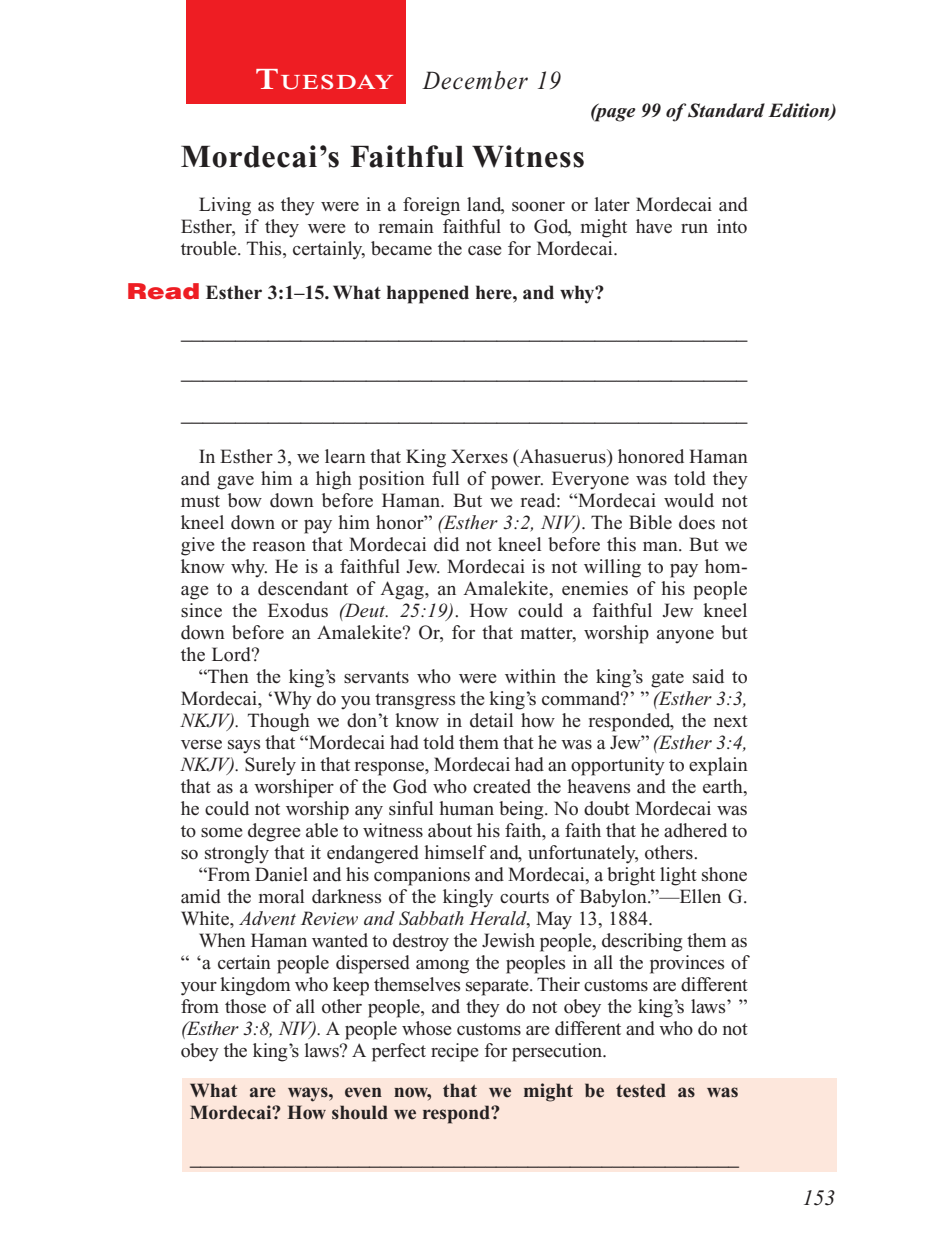
<style>
.page{position:relative;width:936px;height:1260px;background:#fff}
.page>*{position:absolute;margin:0;border:0;box-sizing:border-box;transform-origin:0 0}
.Head{font:700 32px "Times New Roman PS Std";letter-spacing:.025em;color:#231f20}
.Lesson_Dates{font:italic 26px "Times New Roman PS Std";letter-spacing:.05em;color:#231f20;scale:.9 1}
.Blank_Lines{font:22px "Times New Roman PS Std";color:#231f20}
.Blank_Lines_In_Scree{font:22px "Times New Roman PS Std";color:#231f20;scale:.96 1}
.PageNumbers{font:italic 22px "Times New Roman PS Std";color:#231f20}
.Daily_Header{font:600 21px "Times NRMT Std";letter-spacing:.07em;color:#fff;scale:1.1 1}
.Body{font:20px/22px "Times New Roman PS Std";color:#231f20;text-align:justify}
.x-screened_box-text{font:700 20px/22px "Times New Roman PS Std";color:#231f20}
.Question{font:700 20px "Times New Roman PS Std";color:#231f20}
.Page_from_SE{font:italic 700 20px "Times New Roman PS Std";color:#231f20}
.s1{font-size:30px}
.s2{font-family:"Helvetica LT Std";font-weight:900;font-size:22px;color:#ee1d23}
.s3{font-style:italic}
</style>
<div class="page">
<div style="left:186px;top:0;width:220px;height:103px;background:#ee1d23"></div>
<div style="left:183px;top:1078px;width:654px;height:94px;background:#fde7dc"></div>
<p class="Daily_Header" style="left:255px;top:70px;width:127px"><span class="s1">T</span>UESDAY</p>
<p class="Lesson_Dates" style="left:423px;top:66px;width:154px">December 19</p>
<p class="Page_from_SE" style="left:590px;top:100px;width:248px">(page 99 of Standard Edition)</p>
<p class="Head" style="left:181px;top:138px;width:406px">Mordecai’s Faithful Witness</p>
<p class="Body" style="left:181px;top:193px;width:569px;text-indent:18px">Living as they were in a foreign land, sooner or later Mordecai and Esther, if they were to remain faithful to God, might have run into trouble. This, certainly, became the case for Mordecai.</p>
<p class="Question" style="left:127px;top:281px;width:479px"><span class="s2">Read</span> Esther 3:1–15. What happened here, and why?</p>
<p class="Blank_Lines" style="left:181px;top:319px;width:568px">____________________________________________________</p>
<p class="Blank_Lines" style="left:181px;top:359px;width:568px">____________________________________________________</p>
<p class="Blank_Lines" style="left:181px;top:401px;width:568px">____________________________________________________</p>
<p class="Body" style="left:181px;top:445px;width:569px;text-indent:18px">In Esther 3, we learn that King Xerxes (Ahasuerus) honored Haman and gave him a high position full of power. Everyone was told they must bow down before Haman. But we read: “Mordecai would not kneel down or pay him honor” <span class="s3">(Esther 3:2, NIV)</span>. The Bible does not give the reason that Mordecai did not kneel before this man. But we know why. He is a faithful Jew. Mordecai is not willing to pay hom&shy;age to a descendant of Agag, an Amalekite, enemies of his people since the Exodus <span class="s3">(Deut. 25:19)</span>. How could a faithful Jew kneel down before an Amalekite? Or, for that matter, worship anyone but the Lord?</p>
<p class="Body" style="left:181px;top:665px;width:569px;text-indent:18px">“Then the king’s servants who were within the king’s gate said to Mordecai, ‘Why do you transgress the king’s command?’ ” <span class="s3">(Esther 3:3, NKJV).</span> Though we don’t know in detail how he responded, the next verse says that “Mordecai had told them that he was a Jew” <span class="s3">(Esther 3:4, NKJV).</span> Surely in that response, Mordecai had an opportunity to explain that as a worshiper of the God who created the heavens and the earth, he could not worship any sinful human being. No doubt Mordecai was to some degree able to witness about his faith, a faith that he adhered to so strongly that it endangered himself and, unfortunately, others.</p>
<p class="Body" style="left:181px;top:863px;width:568px;text-indent:18px">“From Daniel and his companions and Mordecai, a bright light shone amid the moral darkness of the kingly courts of Babylon.”—Ellen G.<br>White, <span class="s3">Advent Review and Sabbath Herald</span>, May 13, 1884.</p>
<p class="Body" style="left:181px;top:929px;width:569px;text-indent:18px">When Haman wanted to destroy the Jewish people, describing them as “ ‘a certain people dispersed among the peoples in all the provinces of your kingdom who keep themselves separate. Their customs are different from those of all other people, and they do not obey the king’s laws’ ” <span class="s3">(Esther 3:8, NIV).</span> A people whose customs are different and who do not obey the king’s laws? A perfect recipe for persecution.</p>
<p class="x-screened_box-text" style="left:190px;top:1079px;width:550px">What are ways, even now, that we might be tested as was<br>Mordecai? How should we respond?</p>
<p class="Blank_Lines_In_Scree" style="left:190px;top:1145px;width:573px">____________________________________________________</p>
<p class="PageNumbers" style="left:802px;top:1186px;width:34px">153</p>
</div>
